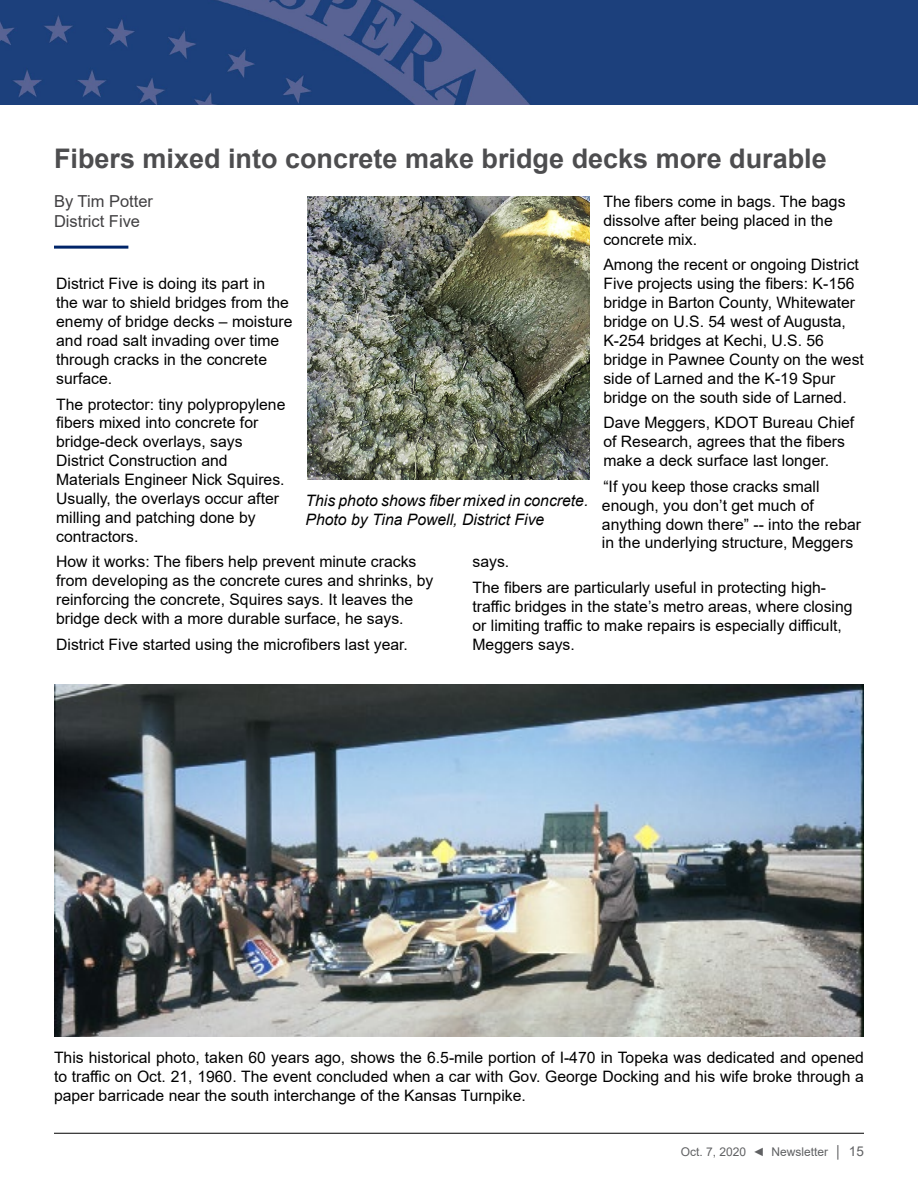
<style>
.page{position:relative;width:918px;height:1188px;background:#fff}
.page>*{position:absolute;margin:0;border:0;box-sizing:border-box;transform-origin:0 0}
.t1{font:700 27px "Arial";color:#4d4d4f}
.t2{font:16.5px/19.8px "Arial";color:#414042}
.t3{font:15.75px/18.9px "Arial";color:#000}
.t4{font:italic 15.75px/18.9px "Arial";color:#000}
.t5{font:12px "Arial";color:#606163}
.s1{font-size:13.5px}
</style>
<div class="page">
<hr style="left:54px;top:1133px;width:810px;height:1px;background:#000">
<img style="left:0;top:0;width:711px;height:105px">
<div style="left:711px;top:0;width:207px;height:105px;background:#1c407c"></div>
<img style="left:54px;top:684px;width:810px;height:353px">
<hr style="left:54px;top:246px;width:74px;height:3px;background:#002569">
<img style="left:307px;top:196px;width:283px;height:284px">
<h1 class="t1" style="left:54px;top:139px;width:774px">Fibers mixed into concrete make bridge decks more durable</h1>
<p class="t2" style="left:54px;top:191px;width:101px">By Tim Potter<br>District Five</p>
<p class="t3" style="left:603px;top:192px;width:244px">The fibers come in bags. The bags dissolve after being placed in the concrete mix.</p>
<p class="t3" style="left:603px;top:255px;width:262px">Among the recent or ongoing District Five projects using the fibers: K-156 bridge in Barton County, Whitewater bridge on U.S. 54 west of Augusta, K-254 bridges at Kechi, U.S. 56 bridge in Pawnee County on the west side of Larned and the K-19 Spur bridge on the south side of Larned.</p>
<p class="t3" style="left:603px;top:413px;width:252px">Dave Meggers, KDOT Bureau Chief of Research, agrees that the fibers make a deck surface last longer.</p>
<p class="t3" style="left:602px;top:477px;width:261px">“If you keep those cracks small enough, you don’t get much of anything down there” -- into the rebar in the underlying structure, Meggers</p>
<p class="t3" style="left:473px;top:549px;width:355px;line-height:25.7px">says.<br>The fibers are particularly useful in protecting high-</p>
<p class="t3" style="left:473px;top:597px;width:382px">traffic bridges in the state’s metro areas, where closing or limiting traffic to make repairs is especially difficult,<br>Meggers says.</p>
<p class="t3" style="left:56px;top:274px;width:238px">District Five is doing its part in<br>the war to shield bridges from the enemy of bridge decks – moisture and road salt invading over time through cracks in the concrete surface.</p>
<p class="t3" style="left:56px;top:394px;width:231px">The protector: tiny polypropylene fibers mixed into concrete for bridge-deck overlays, says<br>District Construction and<br>Materials Engineer Nick Squires.<br>Usually, the overlays occur after milling and patching done by contractors.</p>
<p class="t3" style="left:56px;top:552px;width:379px">How it works: The fibers help prevent minute cracks from developing as the concrete cures and shrinks, by reinforcing the concrete, Squires says. It leaves the bridge deck with a more durable surface, he says.</p>
<p class="t3" style="left:56px;top:635px;width:353px">District Five started using the microfibers last year.</p>
<p class="t4" style="left:306px;top:491px;width:284px">This photo shows fiber mixed in concrete.<br>Photo by Tina Powell, District Five</p>
<p class="t3" style="left:54px;top:1048px;width:812px;text-align:justify">This historical photo, taken 60 years ago, shows the 6.5-mile portion of I-470 in Topeka was dedicated and opened to traffic on Oct. 21, 1960. The event concluded when a car with Gov. George Docking and his wife broke through a paper barricade near the south interchange of the Kansas Turnpike.</p>
<p class="t5" style="left:681px;top:1143px;width:185px">Oct. 7, 2020 ◄ Newsletter │ <span class="s1">15</span></p>
</div>
